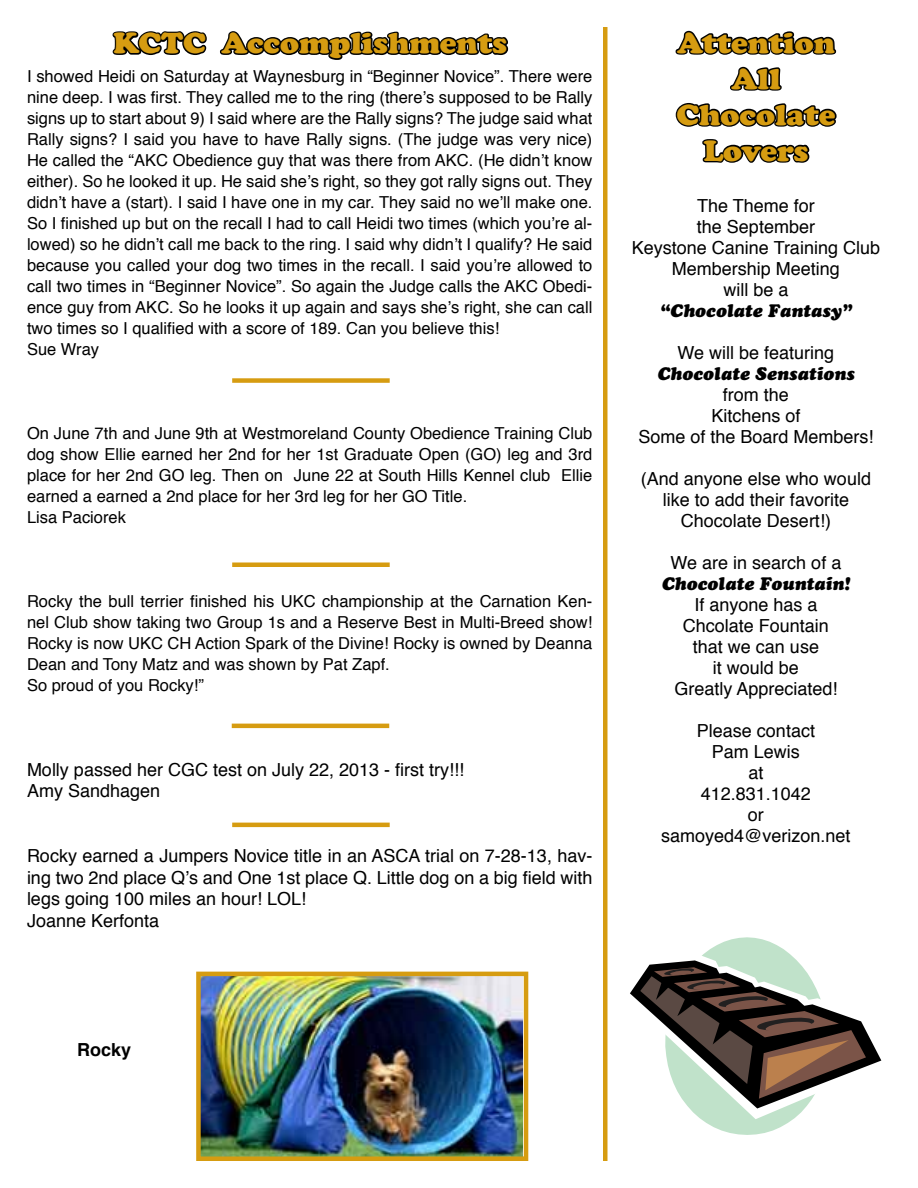
<style>
.page{position:relative;width:918px;height:1188px;background:#fff}
.page>*{position:absolute;margin:0;border:0;box-sizing:border-box;transform-origin:0 0}
.t1{font:900 30px/36px "Cooper";color:#d69c11;text-align:center;scale:1.05 1}
.t2{font:18px/21px "Helvetica";color:#000;text-align:center}
.t3{font:italic 18px "Cooper Black Std";color:#000}
.t4{font:700 18px "Helvetica";color:#000}
.t5{font:16.5px/21px "Helvetica";color:#000}
</style>
<div class="page">
<div style="left:232px;top:378px;width:158px;height:5px;background:#d69c11"></div>
<div style="left:603px;top:27px;width:5px;height:1134px;background:#d69c11"></div>
<svg style="left:112px;top:31px;width:95px;height:24px"></svg>
<svg style="left:220px;top:31px;width:289px;height:29px"></svg>
<div style="left:232px;top:562px;width:158px;height:5px;background:#d69c11"></div>
<hr style="left:232px;top:724px;width:157px;height:4px;background:#d69c11">
<hr style="left:232px;top:823px;width:158px;height:4px;background:#d69c11">
<img style="left:201px;top:977px;width:321px;height:179px">
<div style="left:196px;top:972px;width:332px;height:189px;border:4px solid #d69c11"></div>
<svg style="left:675px;top:30px;width:162px;height:133px"></svg>
<svg style="left:630px;top:937px;width:251px;height:198px"></svg>
<h1 class="t1" style="left:114px;top:25px;width:376px">KCTC Accomplishments</h1>
<p class="t5" style="left:27px;top:66px;width:567px">I showed Heidi on Saturday at Waynesburg in “Beginner Novice”. There were nine deep. I was first. They called me to the ring (there’s supposed to be Rally signs up to start about 9) I said where are the Rally signs? The judge said what Rally signs? I said you have to have Rally signs. (The judge was very nice)<br>He called the “AKC Obedience guy that was there from AKC. (He didn’t know either). So he looked it up. He said she’s right, so they got rally signs out. They didn’t have a (start). I said I have one in my car. They said no we’ll make one.<br>So I finished up but on the recall I had to call Heidi two times (which you’re al&shy;lowed) so he didn’t call me back to the ring. I said why didn’t I qualify? He said because you called your dog two times in the recall. I said you’re allowed to call two times in “Beginner Novice”. So again the Judge calls the AKC Obedi&shy;ence guy from AKC. So he looks it up again and says she’s right, she can call two times so I qualified with a score of 189. Can you believe this!<br>Sue Wray</p>
<p class="t5" style="left:27px;top:423px;width:567px">On June 7th and June 9th at Westmoreland County Obedience Training Club dog show Ellie earned her 2nd for her 1st Graduate Open (GO) leg and 3rd place for her 2nd GO leg. Then on June 22 at South Hills Kennel club Ellie earned a earned a 2nd place for her 3rd leg for her GO Title.<br>Lisa Paciorek</p>
<p class="t5" style="left:27px;top:591px;width:567px">Rocky the bull terrier finished his UKC championship at the Carnation Ken&shy;nel Club show taking two Group 1s and a Reserve Best in Multi-Breed show!<br>Rocky is now UKC CH Action Spark of the Divine! Rocky is owned by Deanna Dean and Tony Matz and was shown by Pat Zapf.<br>So proud of you Rocky!”</p>
<p class="t2" style="left:27px;top:759px;width:439px;line-height:21.6px;text-align:left">Molly passed her CGC test on July 22, 2013 - first try!!!<br>Amy Sandhagen</p>
<p class="t2" style="left:27px;top:845px;width:567px;line-height:21.6px;text-align:left">Rocky earned a Jumpers Novice title in an ASCA trial on 7-28-13, hav&shy;ing two 2nd place Q’s and One 1st place Q. Little dog on a big field with legs going 100 miles an hour! LOL!<br>Joanne Kerfonta</p>
<h1 class="t1" style="left:676px;top:25px;width:153px">Attention<br>All<br>Chocolate<br>Lovers</h1>
<p class="t2" style="left:632px;top:196px;width:250px">The Theme for<br>the September<br>Keystone Canine Training Club<br>Membership Meeting<br>will be a</p>
<p class="t3" style="left:660px;top:300px;width:193px">“Chocolate Fantasy”</p>
<p class="t2" style="left:678px;top:343px;width:158px">We will be featuring</p>
<p class="t3" style="left:657px;top:363px;width:199px">Chocolate Sensations</p>
<p class="t2" style="left:638px;top:385px;width:237px">from the<br>Kitchens of<br>Some of the Board Members!</p>
<p class="t2" style="left:641px;top:469px;width:232px">(And anyone else who would like to add their favorite<br>Chocolate Desert!)</p>
<p class="t2" style="left:671px;top:553px;width:172px">We are in search of a</p>
<p class="t3" style="left:662px;top:573px;width:190px">Chocolate Fountain!</p>
<p class="t2" style="left:674px;top:595px;width:165px">If anyone has a<br>Chcolate Fountain that we can use<br>it would be<br>Greatly Appreciated!</p>
<p class="t2" style="left:661px;top:721px;width:191px">Please contact<br>Pam Lewis<br>at<br>412.831.1042<br>or samoyed4@verizon.net</p>
<p class="t4" style="left:77px;top:1036px;width:56px">Rocky</p>
</div>
